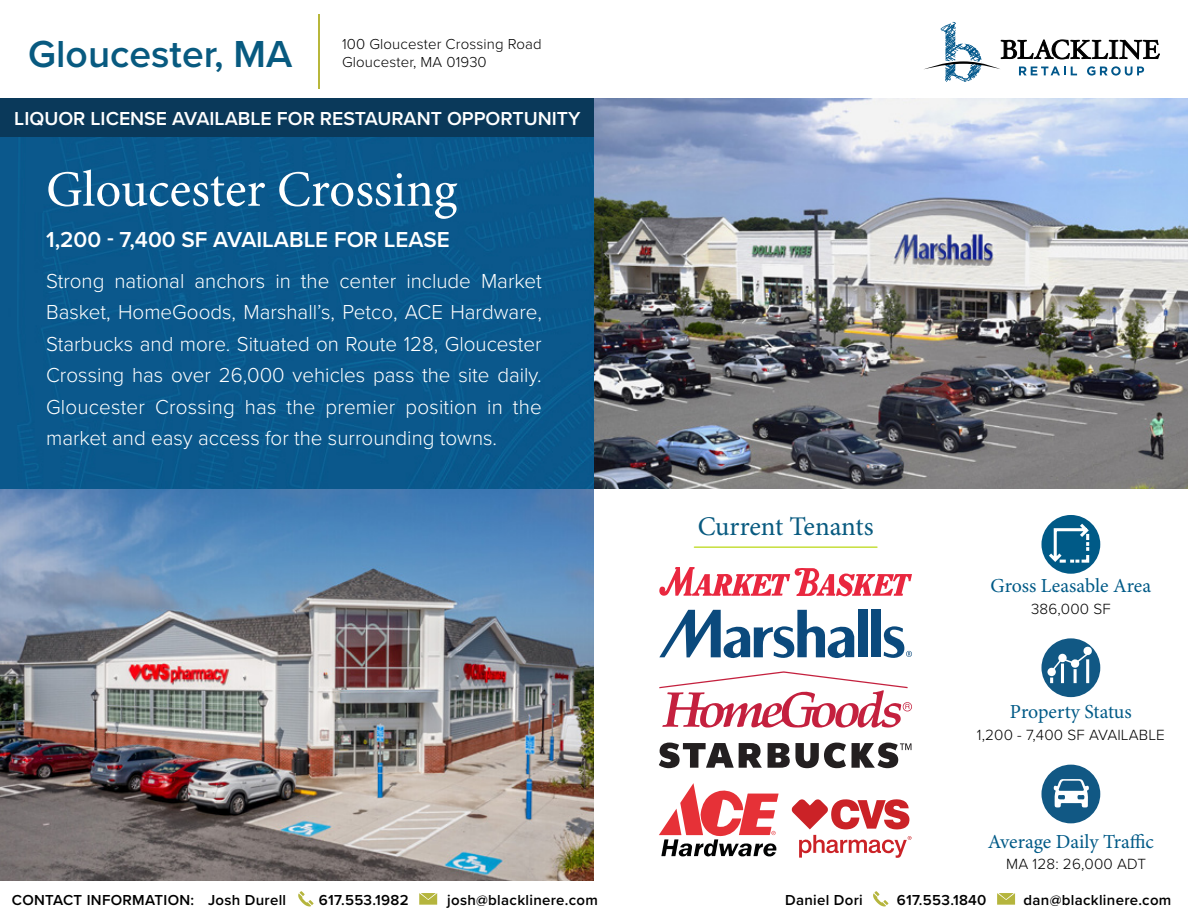
<style>
.page{position:relative;width:1188px;height:918px;background:#fff}
.page>*{position:absolute;margin:0;border:0;box-sizing:border-box;transform-origin:0 0}
.t1{font:51px "Minion Pro";color:#fff}
.t2{font:600 39px "Proxima Nova";color:#085a80}
.t3{font:27px "Minion Pro";letter-spacing:-.005em;color:#085a80}
.t4{font:600 22.5px "Proxima Nova";color:#fff}
.t5{font:300 21px/31.5px "Proxima Nova";color:#fff;text-align:justify}
.t6{font:19.95px "Minion Pro";letter-spacing:-.005em;color:#005a87}
.t7{font:600 19.5px "Proxima Nova";color:#fff}
.t8{font:300 15.3px "Proxima Nova";letter-spacing:.01em;color:#000}
.t9{font:600 15px "Proxima Nova";letter-spacing:.02em;color:#000}
.t10{font:300 15px/18px "Proxima Nova";letter-spacing:.01em;color:#000}
</style>
<div class="page">
<svg style="left:419px;top:893px;width:18px;height:12px"></svg>
<svg style="left:997px;top:893px;width:18px;height:12px"></svg>
<svg style="left:298px;top:891px;width:16px;height:15px"></svg>
<svg style="left:873px;top:891px;width:15px;height:15px"></svg>
<hr style="left:318px;top:15px;width:2px;height:74px;background:#b8b73b">
<svg style="left:924px;top:22px;width:236px;height:60px"></svg>
<img style="left:0;top:137px;width:594px;height:743px">
<img style="left:594px;top:98px;width:594px;height:391px">
<div style="left:1041px;top:765px;width:59px;height:58px;background:#115884;border-radius:50%"></div>
<svg style="left:1053px;top:779px;width:36px;height:29px"></svg>
<div style="left:1041px;top:638px;width:59px;height:59px;background:#115884;border-radius:50%"></div>
<svg style="left:1049px;top:646px;width:43px;height:37px"></svg>
<div style="left:1041px;top:515px;width:59px;height:59px;background:#005a87;border-radius:50%"></div>
<svg style="left:1046px;top:520px;width:45px;height:44px"></svg>
<hr style="left:694px;top:546px;width:183px;height:2px;background:#c6de3b">
<div style="left:0;top:98px;width:594px;height:39px;background:#0a395a"></div>
<svg style="left:659px;top:567px;width:253px;height:29px"></svg>
<svg style="left:659px;top:743px;width:103px;height:25px"></svg>
<svg style="left:768px;top:743px;width:143px;height:25px"></svg>
<svg style="left:659px;top:783px;width:120px;height:74px"></svg>
<svg style="left:792px;top:799px;width:117px;height:30px"></svg>
<svg style="left:799px;top:835px;width:112px;height:23px"></svg>
<svg style="left:659px;top:610px;width:195px;height:48px"></svg>
<div style="left:858px;top:610px;width:9px;height:47px;background:#0b4a7d"></div>
<div style="left:871px;top:610px;width:10px;height:47px;background:#0b4a7d"></div>
<svg style="left:883px;top:626px;width:29px;height:32px"></svg>
<svg style="left:659px;top:671px;width:253px;height:57px"></svg>
<h2 class="t2" style="left:28px;top:25px;width:266px">Gloucester, MA</h2>
<p class="t10" style="left:342px;top:34px;width:201px">100 Gloucester Crossing Road<br>Gloucester, MA 01930</p>
<p class="t7" style="left:14px;top:104px;width:568px">LIQUOR LICENSE AVAILABLE FOR RESTAURANT OPPORTUNITY</p>
<h1 class="t1" style="left:46px;top:155px;width:413px">Gloucester Crossing</h1>
<p class="t4" style="left:46px;top:223px;width:405px">1,200 - 7,400 SF AVAILABLE FOR LEASE</p>
<p class="t5" style="left:46px;top:264px;width:497px">Strong national anchors in the center include Market Basket, HomeGoods, Marshall’s, Petco, ACE Hardware, Starbucks and more. Situated on Route 128, Gloucester Crossing has over 26,000 vehicles pass the site daily.<br>Gloucester Crossing has the premier position in the market and easy access for the surrounding towns.</p>
<p class="t3" style="left:698px;top:508px;width:178px">Current Tenants</p>
<p class="t6" style="left:991px;top:573px;width:162px">Gross Leasable Area</p>
<p class="t8" style="left:1031px;top:598px;width:81px">386,000 SF</p>
<p class="t6" style="left:1010px;top:698px;width:123px">Property Status</p>
<p class="t8" style="left:977px;top:723px;width:190px">1,200 - 7,400 SF AVAILABLE</p>
<p class="t6" style="left:988px;top:828px;width:168px">Average Daily Traffic</p>
<p class="t8" style="left:1006px;top:853px;width:141px">MA 128: 26,000 ADT</p>
<p class="t9" style="left:12px;top:889px;width:276px">CONTACT INFORMATION: Josh Durell</p>
<p class="t9" style="left:319px;top:889px;width:91px">617.553.1982</p>
<p class="t9" style="left:447px;top:889px;width:152px">josh@blacklinere.com</p>
<p class="t9" style="left:785px;top:889px;width:79px">Daniel Dori</p>
<p class="t9" style="left:897px;top:889px;width:91px">617.553.1840</p>
<p class="t9" style="left:1024px;top:889px;width:149px">dan@blacklinere.com</p>
</div>
